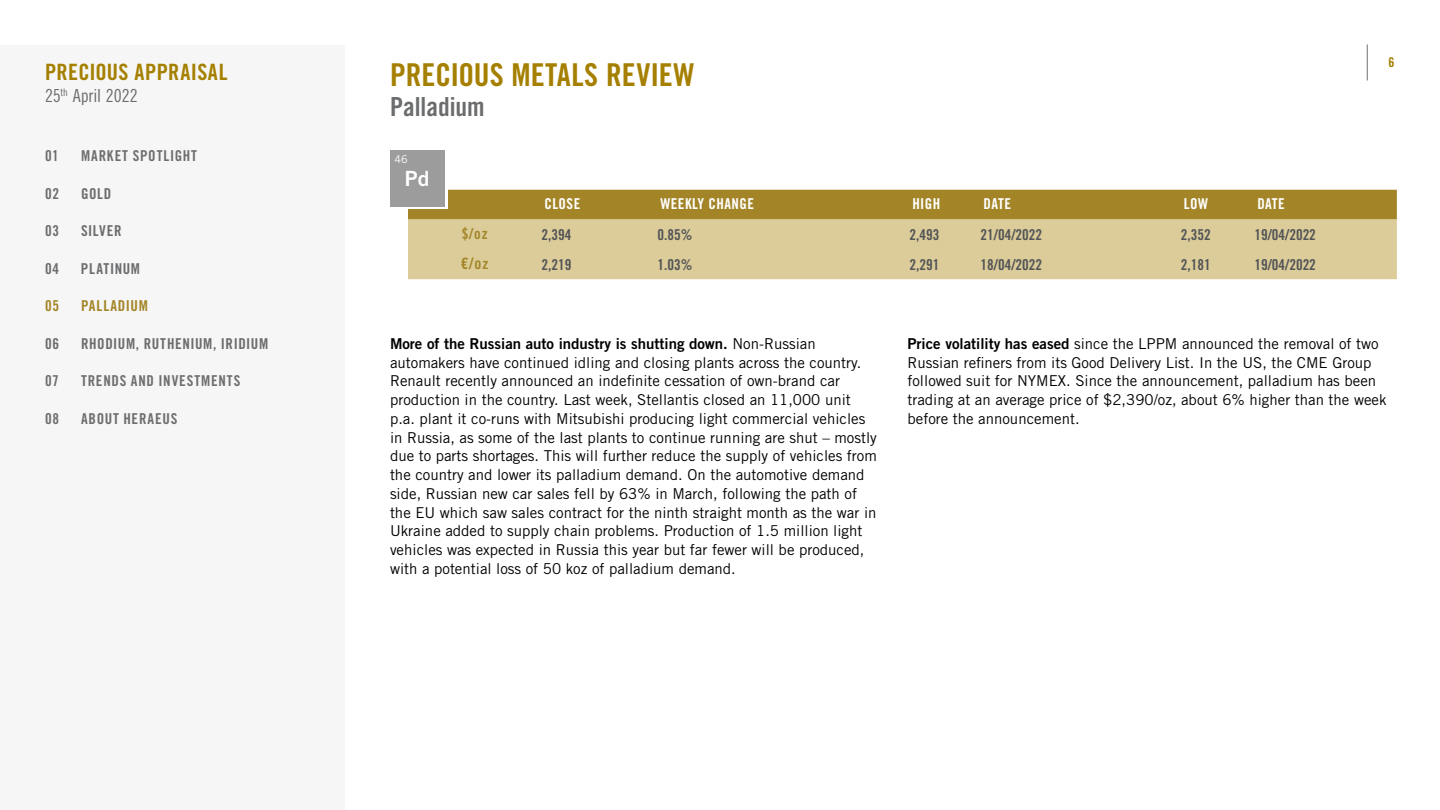
<style>
.page{position:relative;width:1440px;height:810px;background:#fff}
.page>*{position:absolute;margin:0;border:0;box-sizing:border-box;transform-origin:0 0}
.t1{font:31.5px "Trade Gothic LT Std Bd Cn 20";color:#a58000}
.t2{font:26.25px "Trade Gothic LT Std Bd Cn 20";color:#6b6c6e}
.t3{font:22.5px "Trade Gothic LT Std Bd Cn 20";letter-spacing:.015em;color:#a58000}
.t4{font:21px "Trade Gothic LT Std Bd 2";color:#fff}
.t5{font:18px "Trade Gothic LT Std Cn 18";letter-spacing:-.005em;color:#6b6c6e}
.t6{font:15.75px "Trade Gothic LT Std Bd Cn 20";color:#a38527}
.t7{font:15px/18.8px "Trade Gothic LT Std";color:#000}
.t8{font:15px "Trade Gothic LT Std Bd Cn 20";color:#535456}
.t9{font:15px "Trade Gothic LT Std Bd 2";color:#000}
.t10{font:15px "Trade Gothic LT Std Bd Cn 20";letter-spacing:.055em;color:#6e6e6e}
.t11{font:15px "Trade Gothic LT Std Bd Cn 20";letter-spacing:.04em;color:#6b6c6e}
.t12{font:15px "Trade Gothic LT Std Bd Cn 20";letter-spacing:.03em;color:#fff}
.t13{font:15px "Trade Gothic LT Std Bd Cn 20";letter-spacing:.055em;color:#a38527}
.t14{font:13.5px "Trade Gothic LT Std Bd Cn 20";color:#a58000}
.t15{font:10.8px "Trade Gothic LT Std";color:#fff}
.s1{font-size:15px}
.s2{font-family:"Trade Gothic LT Std"}
.s3{font-family:"Trade Gothic LT Std Bd 2"}
</style>
<div class="page">
<hr style="left:1367px;top:44px;width:1px;height:36px;background:#6e6e6e">
<div style="left:408px;top:190px;width:989px;height:30px;background:#a38527"></div>
<div style="left:408px;top:220px;width:989px;height:59px;background:#dbcc99"></div>
<div style="left:393px;top:153px;width:54px;height:56px;background:linear-gradient(to right,#fff,#fff)"></div>
<div style="left:390px;top:150px;width:54px;height:56px;background:#9c9c9d"></div>
<div style="left:0;top:45px;width:345px;height:765px;background:#f6f6f6"></div>
<h3 class="t3" style="left:45px;top:58px;width:184px">PRECIOUS APPRAISAL</h3>
<p class="t5" style="left:45px;top:85px;width:94px">25<sup>th</sup> April 2022</p>
<p class="t10" style="left:45px;top:147px;width:15px">01</p>
<p class="t10" style="left:81px;top:147px;width:117px">MARKET SPOTLIGHT</p>
<p class="t11" style="left:45px;top:184px;width:16px">02</p>
<p class="t11" style="left:81px;top:184px;width:32px">GOLD</p>
<p class="t11" style="left:45px;top:222px;width:16px">03</p>
<p class="t11" style="left:81px;top:222px;width:42px">SILVER</p>
<p class="t11" style="left:45px;top:259px;width:16px">04</p>
<p class="t11" style="left:81px;top:259px;width:61px">PLATINUM</p>
<p class="t13" style="left:45px;top:297px;width:16px">05</p>
<p class="t13" style="left:81px;top:297px;width:68px">PALLADIUM</p>
<p class="t11" style="left:45px;top:334px;width:16px">06</p>
<p class="t11" style="left:81px;top:334px;width:189px">RHODIUM, RUTHENIUM, IRIDIUM</p>
<p class="t10" style="left:45px;top:372px;width:15px">07</p>
<p class="t10" style="left:81px;top:372px;width:161px">TRENDS AND INVESTMENTS</p>
<p class="t10" style="left:45px;top:409px;width:16px">08</p>
<p class="t10" style="left:81px;top:409px;width:98px">ABOUT HERAEUS</p>
<h1 class="t1" style="left:390px;top:56px;width:306px">PRECIOUS METALS REVIEW</h1>
<h2 class="t2" style="left:390px;top:91px;width:96px">Palladium</h2>
<p class="t15" style="left:395px;top:152px;width:15px">46</p>
<h3 class="t4" style="left:405px;top:165px;width:26px">Pd</h3>
<p class="t12" style="left:544px;top:194px;width:37px">CLOSE</p>
<p class="t12" style="left:660px;top:194px;width:95px">WEEKLY CHANGE</p>
<p class="t12" style="left:912px;top:194px;width:30px">HIGH</p>
<p class="t12" style="left:984px;top:194px;width:29px">DATE</p>
<p class="t12" style="left:1184px;top:194px;width:26px">LOW</p>
<p class="t12" style="left:1257px;top:194px;width:29px">DATE</p>
<p class="t13" style="left:462px;top:224px;width:28px">$/oz</p>
<p class="t8" style="left:541px;top:225px;width:31px">2,394</p>
<p class="t8" style="left:657px;top:225px;width:36px">0.85%</p>
<p class="t8" style="left:909px;top:225px;width:31px">2,493</p>
<p class="t8" style="left:981px;top:225px;width:63px">21/04/2022</p>
<p class="t8" style="left:1181px;top:225px;width:31px">2,352</p>
<p class="t8" style="left:1254px;top:225px;width:63px">19/04/2022</p>
<p class="t6" style="left:461px;top:254px;width:29px">€/o<span class="s1">z</span></p>
<p class="t8" style="left:541px;top:255px;width:31px">2,219</p>
<p class="t8" style="left:657px;top:255px;width:36px">1.03%</p>
<p class="t8" style="left:909px;top:255px;width:31px">2,291</p>
<p class="t8" style="left:981px;top:255px;width:63px">18/04/2022</p>
<p class="t8" style="left:1181px;top:255px;width:31px">2,181</p>
<p class="t8" style="left:1254px;top:255px;width:63px">19/04/2022</p>
<p class="t14" style="left:1389px;top:54px;width:7px">6</p>
<p class="t9" style="left:390px;top:334px;width:427px">More of the Russian auto industry is shutting down. <span class="s2">Non-Russian</span></p>
<p class="t7" style="left:390px;top:353px;width:488px">automakers have continued idling and closing plants across the country.<br>Renault recently announced an indefinite cessation of own-brand car production in the country. Last week, Stellantis closed an 11,000 unit p.a. plant it co-runs with Mitsubishi producing light commercial vehicles in Russia, as some of the last plants to continue running are shut – mostly due to parts shortages. This will further reduce the supply of vehicles from the country and lower its palladium demand. On the automotive demand side, Russian new car sales fell by 63% in March, following the path of the EU which saw sales contract for the ninth straight month as the war in Ukraine added to supply chain problems. Production of 1.5 million light vehicles was expected in Russia this year but far fewer will be produced, with a potential loss of 50 koz of palladium demand.</p>
<p class="t7" style="left:908px;top:334px;width:481px"><span class="s3">Price volatility has eased</span> since the LPPM announced the removal of two Russian refiners from its Good Delivery List. In the US, the CME Group followed suit for NYMEX. Since the announcement, palladium has been trading at an average price of $2,390/oz, about 6% higher than the week before the announcement.</p>
</div>
